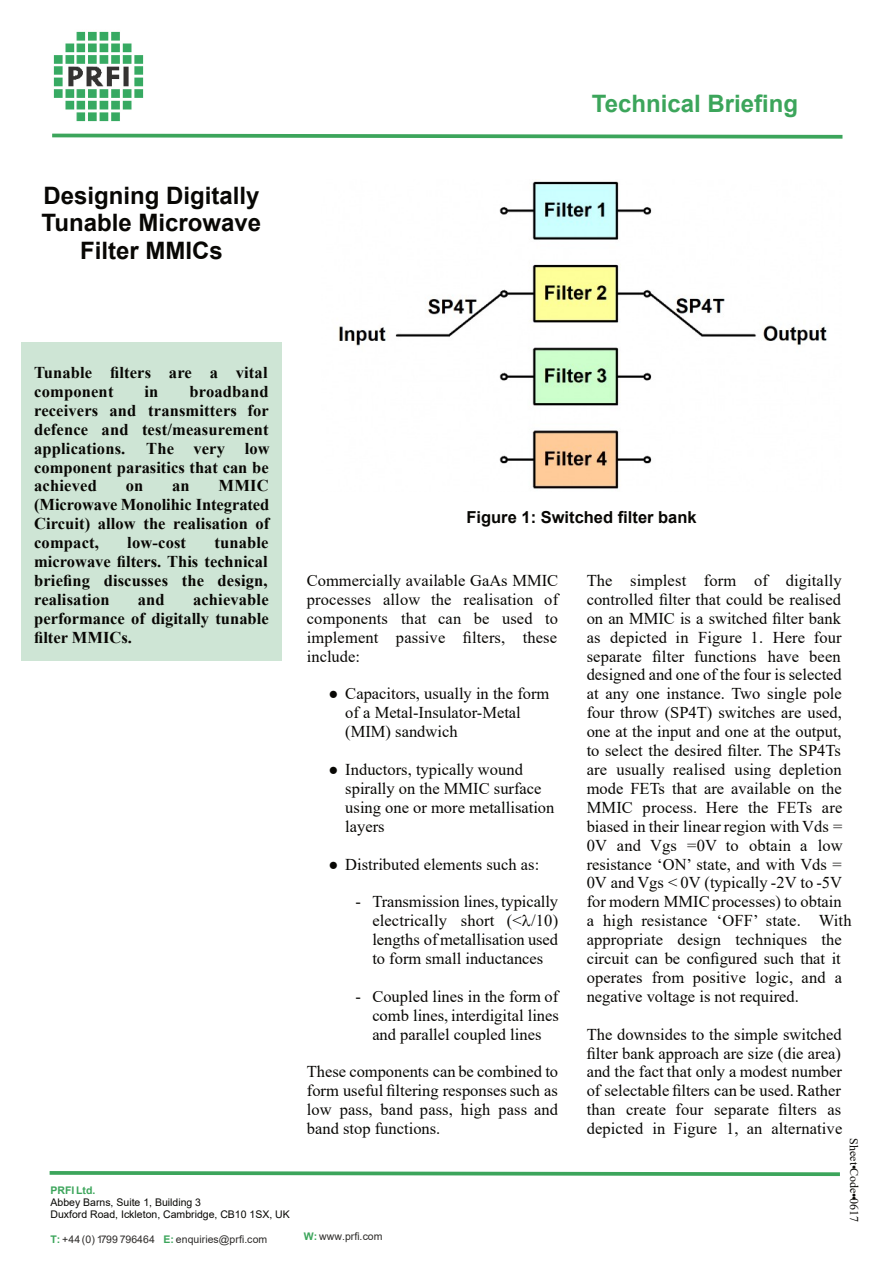
<style>
.page{position:relative;width:893px;height:1263px;background:#fff}
.page>*{position:absolute;margin:0;border:0;box-sizing:border-box;transform-origin:0 0}
.t1{font:700 24px/27.6px "Arial";color:#080704;text-align:center}
.t2{font:700 24px "Arial";color:#3ca55b}
.t3{font:16.5px/18.9px "Times New Roman";color:#080704;text-align:justify}
.t4{font:700 16.5px/18.9px "Times New Roman";letter-spacing:.01em;color:#080704;text-align:justify}
.t5{font:700 16.5px "Arial";color:#080704}
.t6{font:12px "Times New Roman";color:#080704}
.t7{font:10.5px/12px "Arial";color:#080704}
.t8{font:10.5px "Arial";color:#2c2a28}
.t9{font:700 10.5px "Arial";color:#3ca55b}
.s1{font-weight:700;color:#3ca55b}
</style>
<div class="page">
<svg style="left:49px;top:1171px;width:791px;height:6px"></svg>
<svg style="left:52px;top:133px;width:791px;height:6px"></svg>
<img style="left:53px;top:31px;width:91px;height:91px">
<div style="left:21px;top:342px;width:261px;height:319px;background:#cee5d5"></div>
<img style="left:338px;top:181px;width:489px;height:308px">
<h1 class="t1" style="left:42px;top:184px;width:221px">Designing Digitally<br>Tunable Microwave<br>Filter MMICs</h1>
<h1 class="t2" style="left:592px;top:95px;width:208px">Technical Briefing</h1>
<p class="t4" style="left:34px;top:365px;width:235px">Tunable filters are a vital component</p>
<p class="t4" style="left:145px;top:384px;width:15px">in</p>
<p class="t4" style="left:34px;top:384px;width:236px;text-indent:155px">broadband receivers and transmitters for defence and test/measurement applications.</p>
<p class="t4" style="left:34px;top:440px;width:237px;text-indent:112px">The very low component parasitics that can be achieved</p>
<p class="t4" style="left:34px;top:478px;width:237px;text-indent:184px">MMIC (Microwave Monolihic Integrated Circuit) allow the realisation of compact,</p>
<p class="t4" style="left:126px;top:478px;width:19px">on</p>
<p class="t4" style="left:172px;top:478px;width:19px">an</p>
<p class="t5" style="left:466px;top:511px;width:232px">Figure 1: Switched filter bank</p>
<p class="t4" style="left:34px;top:535px;width:236px;text-indent:180px">tunable microwave filters. This technical briefing discusses the design, realisation</p>
<p class="t4" style="left:127px;top:535px;width:60px">low-cost</p>
<p class="t3" style="left:307px;top:573px;width:253px">Commercially available GaAs MMIC processes allow the realisation of components that can be used to implement passive filters, these include:</p>
<p class="t3" style="left:345px;top:686px;width:206px;text-align:left;text-indent:-17px">● Capacitors, usually in the form of a Metal-Insulator-Metal (MIM) sandwich</p>
<p class="t3" style="left:345px;top:762px;width:211px;text-align:left;text-indent:-17px">● Inductors, typically wound spirally on the MMIC surface using one or more metallisation layers</p>
<p class="t3" style="left:328px;top:856px;width:212px">● Distributed elements such as:</p>
<p class="t3" style="left:372px;top:894px;width:187px;text-indent:-17px">- Transmission lines, typically electrically short (&lt; /10) lengths ofmetallisation used to form small inductances</p>
<p class="t3" style="left:372px;top:988px;width:188px;text-indent:-17px">- Coupled lines in the form of comb lines, interdigital lines and parallel coupled lines</p>
<p class="t3" style="left:307px;top:1064px;width:253px">These components can be combined to form useful filtering responses such as low pass, band pass, high pass and band stop functions.</p>
<p class="t3" style="left:587px;top:573px;width:266px;text-align:left">The simplest form of digitally controlled filter that could be realised on an MMIC is a switched filter bank as depicted in Figure 1. Here four separate filter functions have been designed and one of the four is selected at any one instance. Two single pole four throw (SP4T) switches are used, one at the input and one at the output, to select the desired filter. The SP4Ts are usually realised using depletion mode FETs that are available on the MMIC process. Here the FETs are biased in their linear region with Vds = 0V and Vgs =0V to obtain a low resistance ‘ON’ state, and with Vds = 0V and Vgs &lt; 0V (typically -2V to -5V for modern MMICprocesses) to obtain a high resistance ‘OFF’ state. With appropriate design techniques the circuit can be configured such that it operates from positive logic, and a negative voltage is not required.</p>
<p class="t3" style="left:587px;top:1026px;width:257px">The downsides to the simple switched filter bank approach are size (die area) and the fact that only a modest number of selectable filters can be used. Rather than create four separate filters as depicted in Figure 1, an alternative</p>
<p class="t6" style="left:858px;top:1138px;width:85px;rotate:90deg">Sheet•Code••0617</p>
<p class="t4" style="left:34px;top:592px;width:236px;text-indent:159px">achievable performance of digitally tunable filter MMICs.</p>
<p class="t4" style="left:138px;top:592px;width:28px">and</p>
<p class="t9" style="left:51px;top:1186px;width:46px">PRFI Ltd.</p>
<p class="t7" style="left:51px;top:1197px;width:241px">Abbey Barns, Suite 1, Building 3<br>Duxford Road, Ickleton, Cambridge, CB10 1SX, UK</p>
<p class="t8" style="left:51px;top:1235px;width:218px"><span class="s1">T:</span> +44 (0) 1799 796464 <span class="s1">E:</span> enquiries@prfi.com</p>
<p class="t8" style="left:304px;top:1232px;width:80px"><span class="s1">W:</span> www.prfi.com</p>
</div>
